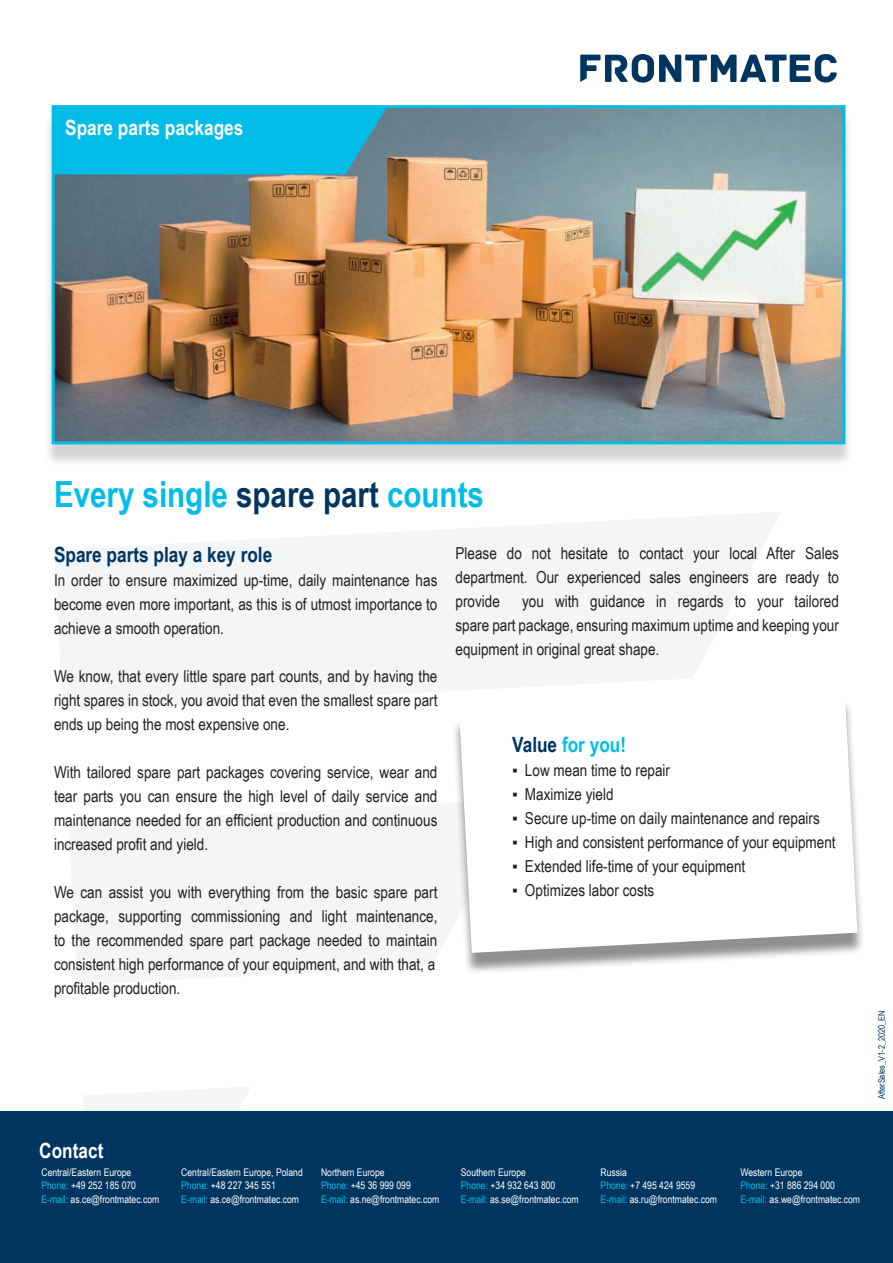
<style>
.page{position:relative;width:893px;height:1263px;background:#fff}
.page>*{position:absolute;margin:0;border:0;box-sizing:border-box;transform-origin:0 0}
.t1{font:700 36px "Arial Narrow";color:#02bce8}
.t2{font:700 21px "Arial Narrow";color:#fff}
.t3{font:700 21px "Arial Narrow";color:#003560}
.t4{font:700 21px "Arial Narrow";color:#02bce8}
.t5{font:16.5px/24px "Arial Narrow";color:#231f20;text-align:justify}
.t6{font:10.5px/13.5px "Arial Narrow";color:#fff}
.t7{font:9px "Arial Narrow";color:#003560}
.s1{color:#003560}
.s2{color:#02bce8}
</style>
<div class="page">
<svg style="left:55px;top:512px;width:726px;height:199px;fill:#f3f5f7"></svg>
<svg style="left:69px;top:803px;width:383px;height:182px;fill:#f3f5f7"></svg>
<svg style="left:83px;top:1087px;width:167px;height:24px"></svg>
<div style="left:0;top:1111px;width:893px;height:152px;background:#003560"></div>
<svg style="left:580px;top:54px;width:257px;height:29px"></svg>
<div style="left:43px;top:112px;width:810px;height:356px;background:#231f20;opacity:.2"></div>
<img style="left:56px;top:109px;width:785px;height:331px">
<div style="left:52px;top:105px;width:793px;height:339px;border:3px solid #02bce8"></div>
<div style="left:53px;top:106px;width:334px;height:68px;background:#02bce8"></div>
<div style="left:452px;top:700px;width:413px;height:276px;background:#231f20;opacity:.5"></div>
<svg style="left:459px;top:693px;width:398px;height:260px"></svg>
<p class="t2" style="left:65px;top:111px;width:180px">Spare parts packages</p>
<h1 class="t1" style="left:54px;top:467px;width:431px">Every single <span class="s1">spare part</span> counts</h1>
<p class="t3" style="left:54px;top:538px;width:220px">Spare parts play a key role</p>
<p class="t5" style="left:54px;top:567px;width:385px">In order to ensure maximized up-time, daily maintenance has become even more important, as this is of utmost importance to achieve a smooth operation.</p>
<p class="t5" style="left:54px;top:663px;width:385px">We know, that every little spare part counts, and by having the right spares in stock, you avoid that even the smallest spare part ends up being the most expensive one.</p>
<p class="t5" style="left:54px;top:759px;width:385px">With tailored spare part packages covering service, wear and tear parts you can ensure the high level of daily service and maintenance needed for an efficient production and continuous increased profit and yield.</p>
<p class="t5" style="left:54px;top:879px;width:385px;text-align:left">We can assist you with everything from the basic spare part package, supporting commissioning and light maintenance, to the recommended spare part package needed to maintain consistent high performance of your equipment, and with that, a profitable production.</p>
<p class="t5" style="left:455px;top:540px;width:385px">Please do not hesitate to contact your local After Sales department. Our experienced sales engineers are ready to provide</p>
<p class="t5" style="left:455px;top:588px;width:385px;text-indent:67px">you with guidance in regards to your tailored spare part package, ensuring maximum uptime and keeping your equipment in original great shape.</p>
<p class="t4" style="left:512px;top:729px;width:115px"><span class="s1">Value</span> for you!</p>
<p class="t5" style="left:512px;top:757px;width:159px">▪ Low mean time to repair</p>
<p class="t5" style="left:512px;top:781px;width:103px">▪ Maximize yield</p>
<p class="t5" style="left:512px;top:805px;width:309px">▪ Secure up-time on daily maintenance and repairs</p>
<p class="t5" style="left:512px;top:829px;width:325px">▪ High and consistent performance of your equipment</p>
<p class="t5" style="left:512px;top:854px;width:235px">▪ Extended life-time of your equipment</p>
<p class="t5" style="left:512px;top:878px;width:144px">▪ Optimizes labor costs</p>
<p class="t2" style="left:39px;top:1134px;width:66px">Contact</p>
<p class="t6" style="left:41px;top:1165px;width:119px">Central/Eastern Europe<br><span class="s2">Phone:</span> +49 252 185 070<br><span class="s2">E-mail:</span> as.ce@frontmatec.com</p>
<p class="t6" style="left:181px;top:1165px;width:123px">Central/Eastern Europe, Poland<br><span class="s2">Phone:</span> +48 227 345 551<br><span class="s2">E-mail:</span> as.ce@frontmatec.com</p>
<p class="t6" style="left:321px;top:1165px;width:120px">Northern Europe<br><span class="s2">Phone:</span> +45 36 999 099<br><span class="s2">E-mail:</span> as.ne@frontmatec.com</p>
<p class="t6" style="left:461px;top:1165px;width:119px">Southern Europe<br><span class="s2">Phone:</span> +34 932 643 800<br><span class="s2">E-mail:</span> as.se@frontmatec.com</p>
<p class="t6" style="left:601px;top:1165px;width:118px">Russia<br><span class="s2">Phone:</span> +7 495 424 9559<br><span class="s2">E-mail:</span> as.ru@frontmatec.com</p>
<p class="t6" style="left:740px;top:1165px;width:121px">Western Europe<br><span class="s2">Phone:</span> +31 886 294 000<br><span class="s2">E-mail:</span> as.we@frontmatec.com</p>
<p class="t7" style="left:875px;top:1099px;width:90px;rotate:-90deg">AfterSales_V1-2_2020_EN</p>
</div>
